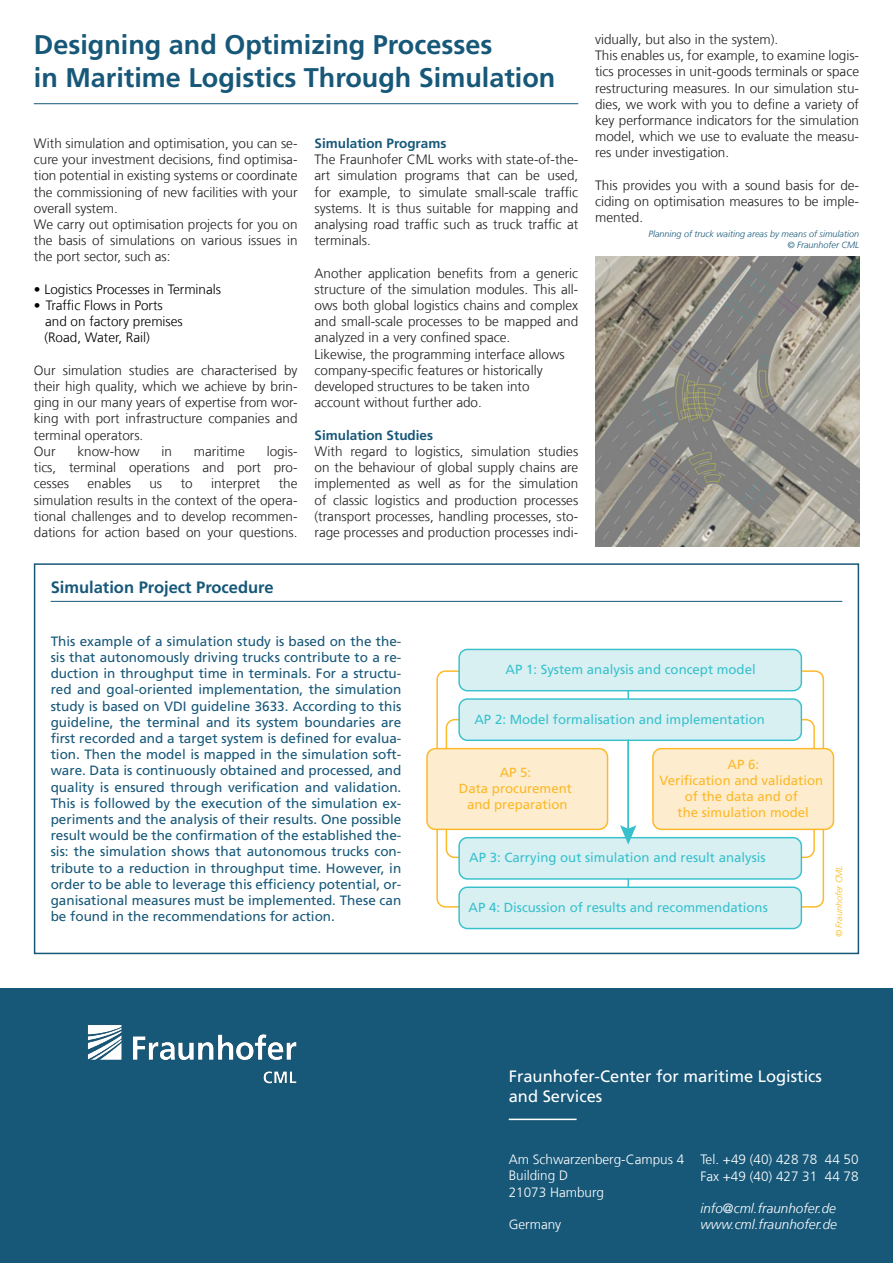
<style>
.page{position:relative;width:893px;height:1263px;background:#fff}
.page>*{position:absolute;margin:0;border:0;box-sizing:border-box;transform-origin:0 0}
.t1{font:700 27px "Frutiger LT Com";color:#175879}
.t2{font:16.5px "Frutiger LT Com";color:#fff}
.t3{font:700 16.5px "Frutiger LT Com";color:#175879}
.t4{font:300 13.5px/16.2px "Frutiger LT Com";color:#231f20;text-align:justify}
.t5{font:13.5px/16.2px "Frutiger LT Com";color:#175879;text-align:justify}
.t6{font:300 13.5px "Frutiger LT Com";color:#fff}
.t7{font:300 13.5px "Frutiger LT Com";color:#000001}
.t8{font:italic 300 13.5px "Frutiger LT Com";color:#fff}
.t9{font:700 13.5px "Frutiger LT Com";color:#175879}
.t10{font:13.2px "Frutiger LT Com";color:#38c1cc}
.t11{font:13.2px/15.9px "Frutiger LT Com";color:#fcb828;text-align:center}
.t12{font:italic 300 9px "Frutiger LT Com";color:#175879}
.t13{font:italic 300 9px "Frutiger LT Com";color:#fbb914}
</style>
<div class="page">
<div style="left:0;top:988px;width:893px;height:275px;background:#175879"></div>
<img style="left:87px;top:1025px;width:210px;height:59px">
<hr style="left:509px;top:1118px;width:68px;height:2px;background:#fff">
<hr style="left:34px;top:103px;width:544px;height:1px;background:#175879">
<div style="left:34px;top:563px;width:825px;height:391px;background:#fff;border:2px solid #175879"></div>
<hr style="left:51px;top:601px;width:791px;height:1px;background:#175879">
<hr style="left:627px;top:684px;width:2px;height:221px;background:#38c1cc">
<div style="left:459px;top:649px;width:342px;height:42px;background:#d9f0f3;border-radius:8px"></div>
<div style="left:458px;top:649px;width:344px;height:42px;border:1px solid #38c1cc;border-radius:8px"></div>
<div style="left:459px;top:699px;width:342px;height:41px;background:#d9f0f3;border-radius:8px"></div>
<div style="left:458px;top:698px;width:344px;height:43px;border:1px solid #38c1cc;border-radius:8px"></div>
<div style="left:459px;top:838px;width:342px;height:41px;background:#d9f0f3;border-radius:8px"></div>
<div style="left:458px;top:837px;width:344px;height:43px;border:1px solid #38c1cc;border-radius:8px"></div>
<div style="left:459px;top:887px;width:342px;height:41px;background:#d9f0f3;border-radius:8px"></div>
<div style="left:458px;top:886px;width:344px;height:43px;border:1px solid #38c1cc;border-radius:8px"></div>
<div style="left:427px;top:749px;width:180px;height:80px;background:#fdedce;border-radius:8px"></div>
<div style="left:426px;top:748px;width:182px;height:82px;border:1px solid #fcb828;border-radius:8px"></div>
<div style="left:653px;top:749px;width:180px;height:80px;background:#fdedce;border-radius:8px"></div>
<div style="left:652px;top:748px;width:182px;height:82px;border:1px solid #fcb828;border-radius:8px"></div>
<hr style="left:627px;top:740px;width:2px;height:91px;background:#38c1cc">
<svg style="left:620px;top:825px;width:16px;height:19px"></svg>
<img style="left:595px;top:257px;width:264px;height:289px">
<p class="t1" style="left:34px;top:29px;width:460px">Designing and Optimizing Processes</p>
<p class="t1" style="left:34px;top:61px;width:523px">in Maritime Logistics Through Simulation</p>
<p class="t4" style="left:34px;top:135px;width:265px">With simulation and optimisation, you can se&shy;cure your investment decisions, find optimisa&shy;tion potential in existing systems or coordinate the commissioning of new facilities with your overall system.</p>
<p class="t4" style="left:34px;top:216px;width:265px">We carry out optimisation projects for you on the basis of simulations on various issues in the port sector, such as:</p>
<p class="t7" style="left:34px;top:281px;width:189px">• Logistics Processes in Terminals</p>
<p class="t7" style="left:34px;top:298px;width:131px">• Traffic Flows in Ports</p>
<p class="t7" style="left:45px;top:314px;width:139px">and on factory premises</p>
<p class="t7" style="left:44px;top:330px;width:107px">(Road, Water, Rail)</p>
<p class="t4" style="left:34px;top:362px;width:265px">Our simulation studies are characterised by their high quality, which we achieve by brin&shy;ging in our many years of expertise from wor&shy;king with port infrastructure companies and terminal operators.</p>
<p class="t4" style="left:34px;top:443px;width:23px">Our</p>
<p class="t4" style="left:77px;top:443px;width:64px">know-how</p>
<p class="t4" style="left:162px;top:443px;width:12px">in</p>
<p class="t4" style="left:194px;top:443px;width:52px">maritime</p>
<p class="t4" style="left:34px;top:443px;width:265px;text-indent:233px">logis&shy;tics, terminal operations and port pro&shy;cesses</p>
<p class="t4" style="left:34px;top:476px;width:265px;text-indent:245px">the simulation results in the context of the opera&shy;tional challenges and to develop recommen&shy;dations for action based on your questions.</p>
<p class="t4" style="left:88px;top:476px;width:45px">enables</p>
<p class="t4" style="left:149px;top:476px;width:14px">us</p>
<p class="t4" style="left:181px;top:476px;width:14px">to</p>
<p class="t4" style="left:211px;top:476px;width:51px">interpret</p>
<p class="t9" style="left:315px;top:135px;width:133px">Simulation Programs</p>
<p class="t4" style="left:315px;top:152px;width:265px">The Fraunhofer CML works with state-of-the&shy;art simulation programs that can be used, for example, to simulate small-scale traffic systems. It is thus suitable for mapping and analysing road traffic such as truck traffic at terminals.</p>
<p class="t4" style="left:315px;top:265px;width:265px">Another application benefits from a generic structure of the simulation modules. This all&shy;ows both global logistics chains and complex and small-scale processes to be mapped and analyzed in a very confined space.</p>
<p class="t4" style="left:315px;top:346px;width:252px">Likewise, the programming interface allows company-specific features or historically</p>
<p class="t4" style="left:315px;top:378px;width:217px">developed structures to be taken into</p>
<p class="t4" style="left:315px;top:395px;width:169px">account without further ado.</p>
<p class="t9" style="left:315px;top:427px;width:120px">Simulation Studies</p>
<p class="t4" style="left:315px;top:443px;width:265px">With regard to logistics, simulation studies on the behaviour of global supply chains are implemented as well as for the simulation of classic logistics and production processes (transport processes, handling processes, sto&shy;rage processes and production processes indi-</p>
<p class="t4" style="left:595px;top:31px;width:185px">vidually, but also in the system).</p>
<p class="t4" style="left:595px;top:47px;width:265px">This enables us, for example, to examine logis&shy;tics processes in unit-goods terminals or space restructuring measures. In our simulation stu&shy;dies, we work with you to define a variety of key performance indicators for the simulation model, which we use to evaluate the measu&shy;res under investigation.</p>
<p class="t4" style="left:595px;top:177px;width:265px">This provides you with a sound basis for de&shy;ciding on optimisation measures to be imple&shy;mented.</p>
<p class="t12" style="left:649px;top:229px;width:212px">Planning of truck waiting areas by means of simulation</p>
<p class="t12" style="left:787px;top:240px;width:73px">© Fraunhofer CML</p>
<p class="t3" style="left:51px;top:577px;width:224px">Simulation Project Procedure</p>
<p class="t5" style="left:51px;top:633px;width:352px">This example of a simulation study is based on the the&shy;sis that autonomously driving trucks contribute to a re&shy;duction in throughput time in terminals. For a structu&shy;red and goal-oriented implementation, the simulation study is based on VDI guideline 3633. According to this guideline, the terminal and its system boundaries are first recorded and a target system is defined for evalua&shy;tion. Then the model is mapped in the simulation soft&shy;ware. Data is continuously obtained and processed, and quality is ensured through verification and validation.<br>This is followed by the execution of the simulation ex&shy;periments and the analysis of their results. One possible result would be the confirmation of the established the&shy;sis: the simulation shows that autonomous trucks con&shy;tribute to a reduction in throughput time. However, in order to be able to leverage this efficiency potential, or&shy;ganisational measures must be implemented. These can be found in the recommendations for action.</p>
<p class="t10" style="left:505px;top:662px;width:252px">AP 1: System analysis and concept model</p>
<p class="t10" style="left:474px;top:711px;width:292px">AP 2: Model formalisation and implementation</p>
<p class="t11" style="left:459px;top:765px;width:114px">AP 5:<br>Data procurement and preparation</p>
<p class="t11" style="left:660px;top:757px;width:165px">AP 6:<br>Verification and validation of the data and of<br>the simulation model</p>
<p class="t10" style="left:469px;top:850px;width:298px">AP 3: Carrying out simulation and result analysis</p>
<p class="t10" style="left:468px;top:899px;width:301px">AP 4: Discussion of results and recommendations</p>
<p class="t13" style="left:834px;top:937px;width:73px;rotate:-90deg">© Fraunhofer CML</p>
<p class="t2" style="left:509px;top:1066px;width:315px">Fraunhofer-Center for maritime Logistics</p>
<p class="t2" style="left:509px;top:1086px;width:95px">and Services</p>
<p class="t6" style="left:509px;top:1151px;width:177px">Am Schwarzenberg-Campus 4</p>
<p class="t6" style="left:509px;top:1168px;width:61px">Building D</p>
<p class="t6" style="left:509px;top:1184px;width:97px">21073 Hamburg</p>
<p class="t6" style="left:509px;top:1216px;width:54px">Germany</p>
<p class="t6" style="left:700px;top:1152px;width:160px">Tel. +49 (40) 428 78 44 50</p>
<p class="t6" style="left:700px;top:1168px;width:160px">Fax +49 (40) 427 31 44 78</p>
<p class="t8" style="left:700px;top:1200px;width:137px">info@cml.fraunhofer.de</p>
<p class="t8" style="left:700px;top:1216px;width:138px">www.cml.fraunhofer.de</p>
</div>
